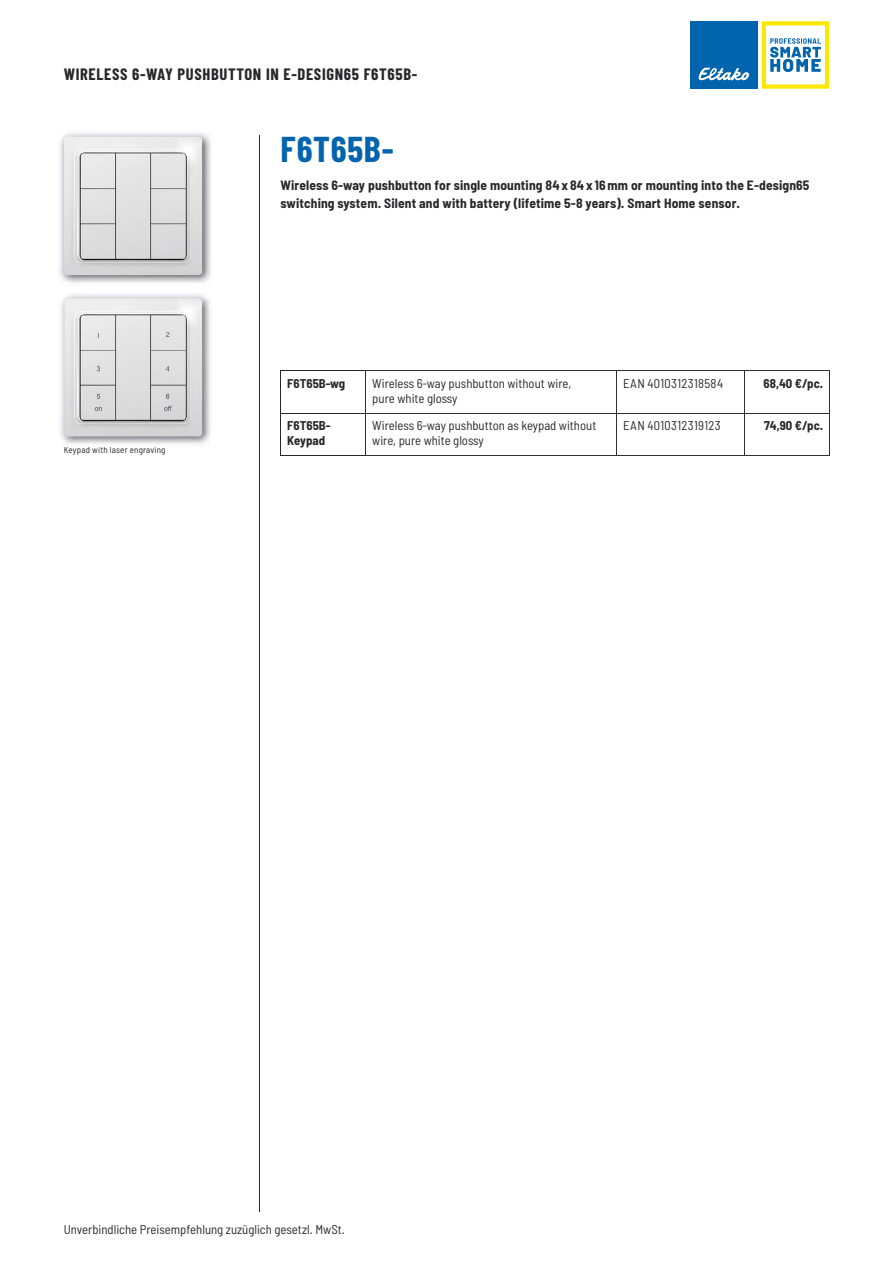
<style>
.page{position:relative;width:893px;height:1263px;background:#fff}
.page>*{position:absolute;margin:0;border:0;box-sizing:border-box;transform-origin:0 0}
.t1{font:700 36px "Barlow Condensed";letter-spacing:.02em;color:#0364ae}
.t2{font:700 16.5px "Barlow Condensed";letter-spacing:.04em;color:#28282c}
.t3{font:700 semi-condensed 13.5px/18px "Barlow";letter-spacing:.01em;color:#28282c}
.t4{font:semi-condensed 12.75px/15px "Barlow";color:#28282c}
.t5{font:700 semi-condensed 12.75px/15px "Barlow";color:#28282c}
.t6{font:semi-condensed 12.75px "Barlow";letter-spacing:.03em;color:#28282c}
.t7{font:semi-condensed 12.75px "Barlow";letter-spacing:.025em;color:#28282c}
.t8{font:semi-condensed 9px "Barlow";letter-spacing:.02em;color:#28282c}
</style>
<div class="page">
<hr style="left:259px;top:136px;width:1px;height:1076px;background:#28282c">
<svg style="left:762px;top:21px;width:67px;height:68px"></svg>
<div style="left:690px;top:21px;width:67px;height:68px;background:#0364ae"></div>
<svg style="left:698px;top:68px;width:51px;height:13px"></svg>
<hr style="left:281px;top:370px;width:85px;height:1px;background:#28282c">
<hr style="left:281px;top:371px;width:1px;height:42px;background:#28282c">
<hr style="left:281px;top:413px;width:85px;height:1px;background:#28282c">
<hr style="left:281px;top:413px;width:1px;height:42px;background:#28282c">
<hr style="left:281px;top:455px;width:85px;height:1px;background:#28282c">
<hr style="left:366px;top:370px;width:464px;height:1px;background:#323031">
<hr style="left:829px;top:371px;width:1px;height:42px;background:#323031">
<hr style="left:366px;top:413px;width:464px;height:1px;background:#323031">
<hr style="left:829px;top:413px;width:1px;height:42px;background:#323031">
<hr style="left:366px;top:455px;width:251px;height:1px;background:#323031">
<hr style="left:744px;top:455px;width:86px;height:1px;background:#323031">
<hr style="left:366px;top:371px;width:1px;height:42px;background:#323031">
<hr style="left:366px;top:413px;width:1px;height:42px;background:#323031">
<hr style="left:616px;top:371px;width:1px;height:42px;background:#323031">
<hr style="left:744px;top:371px;width:1px;height:42px;background:#323031">
<hr style="left:616px;top:413px;width:1px;height:42px;background:#323031">
<hr style="left:744px;top:413px;width:1px;height:42px;background:#323031">
<hr style="left:617px;top:455px;width:127px;height:1px;background:#323031">
<img style="left:59px;top:132px;width:152px;height:151px">
<img style="left:64px;top:136px;width:138px;height:139px">
<img style="left:60px;top:294px;width:151px;height:150px">
<img style="left:64px;top:298px;width:139px;height:139px">
<p class="t2" style="left:64px;top:65px;width:355px">WIRELESS 6-WAY PUSHBUTTON IN E-DESIGN65 F6T65B-</p>
<p class="t8" style="left:64px;top:447px;width:103px">Keypad with laser engraving</p>
<h1 class="t1" style="left:281px;top:128px;width:115px">F6T65B-</h1>
<p class="t3" style="left:281px;top:178px;width:530px">Wireless 6-way pushbutton for single mounting 84 x 84 x 16 mm or mounting into the E-design65 switching system. Silent and with battery (lifetime 5-8 years). Smart Home sensor.</p>
<p class="t5" style="left:287px;top:377px;width:59px">F6T65B-wg</p>
<p class="t4" style="left:372px;top:377px;width:200px">Wireless 6-way pushbutton without wire, pure white glossy</p>
<p class="t6" style="left:623px;top:378px;width:101px">EAN 4010312318584</p>
<p class="t5" style="left:763px;top:377px;width:61px">68,40 €/pc.</p>
<p class="t5" style="left:287px;top:419px;width:45px">F6T65B-<br>Keypad</p>
<p class="t4" style="left:372px;top:420px;width:225px">Wireless 6-way pushbutton as keypad without wire, pure white glossy</p>
<p class="t7" style="left:623px;top:421px;width:99px">EAN 4010312319123</p>
<p class="t5" style="left:764px;top:419px;width:60px">74,90 €/pc.</p>
<p class="t4" style="left:64px;top:1224px;width:283px">Unverbindliche Preisempfehlung zuzüglich gesetzl. MwSt.</p>
</div>
